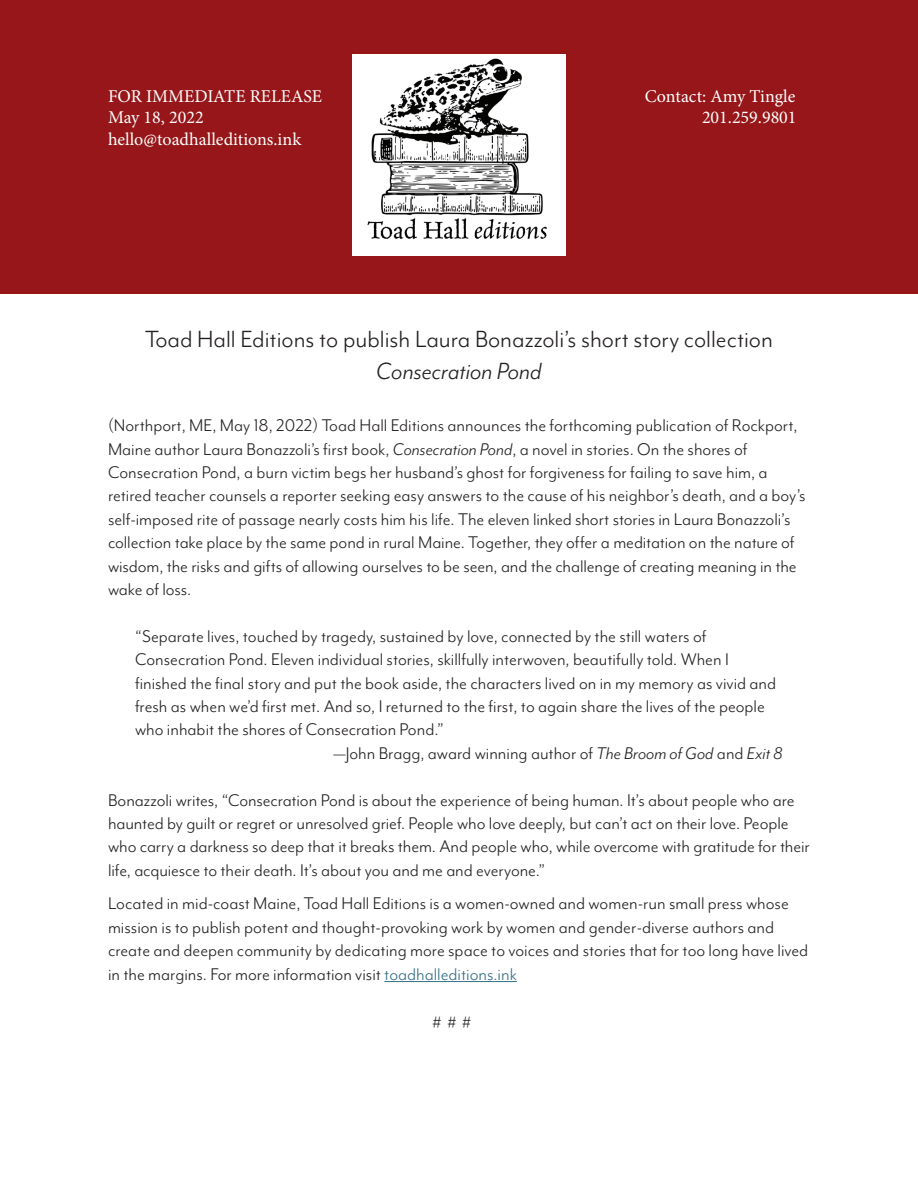
<style>
.page{position:relative;width:918px;height:1188px;background:#fff}
.page>*{position:absolute;margin:0;border:0;box-sizing:border-box;transform-origin:0 0}
.t1{font:27px/32.4px "Mr Eaves Mod OT";color:#231f20;text-align:center}
.Body_copy{font:19.5px/23.4px "Mr Eaves Mod OT";color:#231f20}
.t2{font:19.5px "Cormorant Garamond";color:#231f20}
.t3{font:18px "Minion Pro";color:#fff}
.s1{font-style:italic}
.s2{color:#336e87}
</style>
<div class="page">
<div style="left:0;top:0;width:918px;height:294px;background:#961619"></div>
<hr style="left:384px;top:981px;width:133px;height:1px;background:#336e87">
<img style="left:352px;top:54px;width:214px;height:202px">
<p class="t3" style="left:108px;top:84px;width:215px">FOR IMMEDIATE RELEASE</p>
<p class="t3" style="left:645px;top:84px;width:152px">Contact: Amy Tingle</p>
<p class="t3" style="left:108px;top:105px;width:97px">May 18, 2022</p>
<p class="t3" style="left:702px;top:105px;width:96px">201.259.9801</p>
<p class="t3" style="left:108px;top:127px;width:195px">hello@toadhalleditions.ink</p>
<p class="t1" style="left:145px;top:323px;width:629px">Toad Hall Editions to publish Laura Bonazzoli’s short story collection<br><span class="s1">Consecration Pond</span></p>
<p class="Body_copy" style="left:108px;top:414px;width:699px">(Northport, ME, May 18, 2022) Toad Hall Editions announces the forthcoming publication of Rockport, Maine author Laura Bonazzoli’s first book, <span class="s1">Consecration Pond</span>, a novel in stories. On the shores of Consecration Pond, a burn victim begs her husband’s ghost for forgiveness for failing to save him, a retired teacher counsels a reporter seeking easy answers to the cause of his neighbor’s death, and a boy’s self-imposed rite of passage nearly costs him his life. The eleven linked short stories in Laura Bonazzoli’s collection take place by the same pond in rural Maine. Together, they offer a meditation on the nature of wisdom, the risks and gifts of allowing ourselves to be seen, and the challenge of creating meaning in the wake of loss.</p>
<p class="Body_copy" style="left:135px;top:625px;width:643px">“Separate lives, touched by tragedy, sustained by love, connected by the still waters of Consecration Pond. Eleven individual stories, skillfully interwoven, beautifully told. When I finished the final story and put the book aside, the characters lived on in my memory as vivid and fresh as when we’d first met. And so, I returned to the first, to again share the lives of the people who inhabit the shores of Consecration Pond.”</p>
<p class="Body_copy" style="left:333px;top:742px;width:451px">—John Bragg, award winning author of <span class="s1">The Broom of God</span> and <span class="s1">Exit 8</span></p>
<p class="Body_copy" style="left:108px;top:788px;width:703px">Bonazzoli writes, “Consecration Pond is about the experience of being human. It’s about people who are haunted by guilt or regret or unresolved grief. People who love deeply, but can’t act on their love. People who carry a darkness so deep that it breaks them. And people who, while overcome with gratitude for their life, acquiesce to their death. It’s about you and me and everyone.”</p>
<p class="Body_copy" style="left:108px;top:892px;width:702px">Located in mid-coast Maine, Toad Hall Editions is a women-owned and women-run small press whose mission is to publish potent and thought-provoking work by women and gender-diverse authors and create and deepen community by dedicating more space to voices and stories that for too long have lived in the margins. For more information visit <span class="s2">toadhalleditions.ink</span></p>
<p class="t2" style="left:432px;top:1008px;width:41px"># # #</p>
</div>
